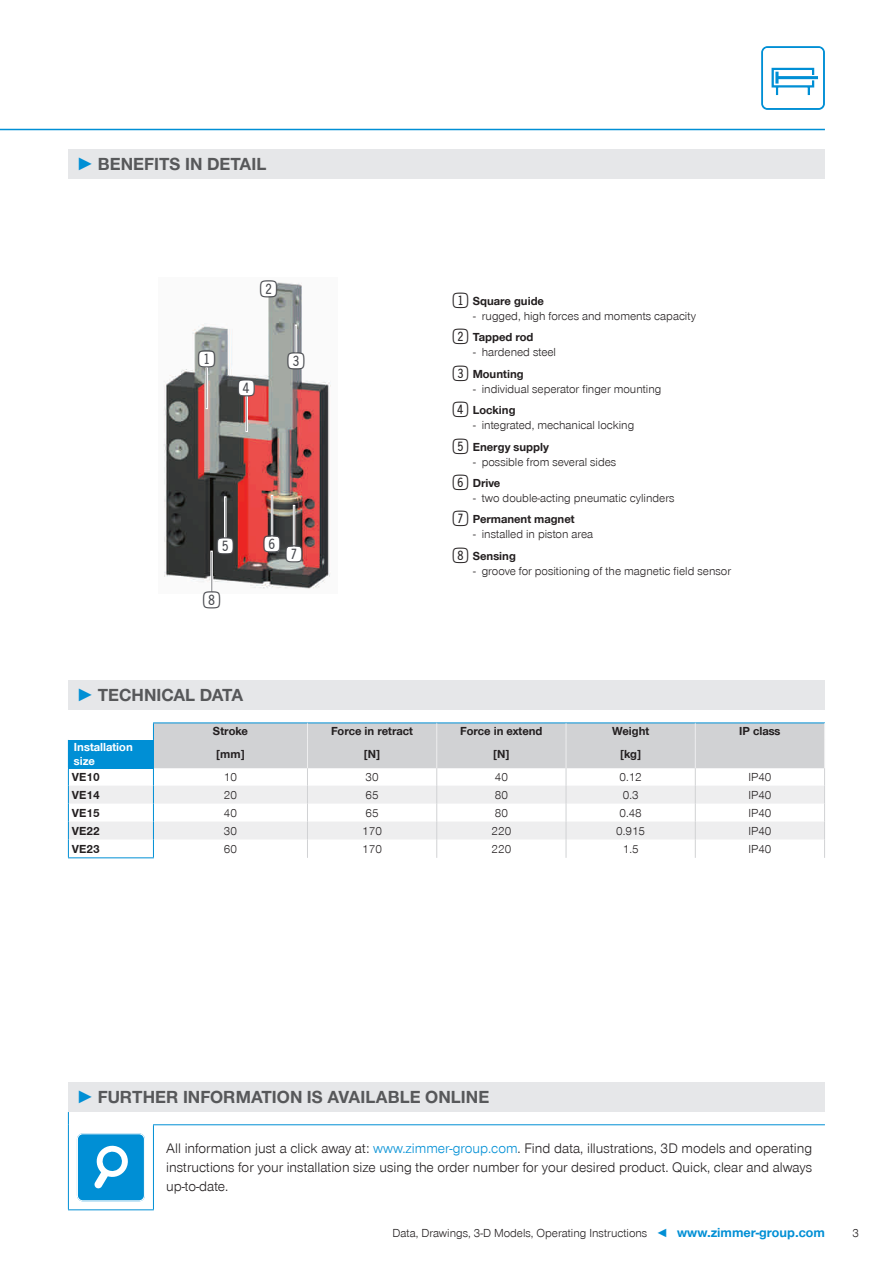
<style>
.page{position:relative;width:893px;height:1263px;background:#fff}
.page>*{position:absolute;margin:0;border:0;box-sizing:border-box;transform-origin:0 0}
.t1{font:28.2px "Double Digits Super Square";color:#47494e}
.t2{font:700 18px "Zimmer Group Sans Global";color:#57585a}
.CB_AF_Fließtext_9_5{font:300 14.25px/19.2px "Zimmer Group Sans Global";color:#231f20;text-align:justify}
.CB_AF_Seitenzahl_rec{font:300 12px "Zimmer Group Sans Global";color:#231f20}
.CB_AF_Fußnote_zentri{font:700 12px "Zimmer Group Sans Global";color:#231f20}
.CB_AF_Fußnote_zentri-2{font:300 12px "Zimmer Group Sans Global";color:#231f20}
.CB_AF_Seitenzahl_lin{font:700 12px "Zimmer Group Sans Global";color:#231f20}
.CB_AF_Tabellentext_B{font:700 12px/13.5px "Zimmer Group Sans Global";color:#fff}
.s1{font-family:"Zimmer Group Sans";color:#008fd5}
.s2{font-family:"Double Digits Super Square";font-weight:400;font-size:25.5px}
.s3{color:#008fd5}
.s4{font-weight:700;font-size:13.5px;color:#008fd5}
</style>
<div class="page">
<svg style="left:761px;top:46px;width:64px;height:64px"></svg>
<img style="left:163px;top:282px;width:168px;height:310px">
<div style="left:206px;top:367px;width:2px;height:42px;border:1px solid #fff"></div>
<div style="left:199px;top:351px;width:15px;height:16px;background:#fff;border-radius:50%"></div>
<div style="left:224px;top:497px;width:2px;height:41px;border:1px solid #fff"></div>
<div style="left:217px;top:538px;width:16px;height:16px;background:#fff;border-radius:50%"></div>
<div style="left:293px;top:505px;width:2px;height:42px;border:1px solid #fff"></div>
<div style="left:286px;top:546px;width:16px;height:16px;background:#fff;border-radius:50%"></div>
<div style="left:246px;top:396px;width:2px;height:36px;border:1px solid #fff"></div>
<div style="left:239px;top:380px;width:15px;height:16px;background:#fff;border-radius:50%"></div>
<div style="left:261px;top:281px;width:15px;height:15px;background:#fff;border-radius:50%"></div>
<div style="left:271px;top:495px;width:2px;height:42px;border:1px solid #fff"></div>
<div style="left:264px;top:536px;width:16px;height:16px;background:#fff;border-radius:50%"></div>
<div style="left:295px;top:325px;width:2px;height:28px;border:1px solid #fff"></div>
<div style="left:288px;top:353px;width:16px;height:16px;background:#fff;border-radius:50%"></div>
<hr style="left:0;top:129px;width:825px;height:1px;background:#008fd5">
<div style="left:68px;top:149px;width:757px;height:30px;background:#e6e7e9"></div>
<div style="left:68px;top:680px;width:757px;height:30px;background:#e6e7e9"></div>
<hr style="left:153px;top:722px;width:154px;height:1px;background:#008fd5">
<hr style="left:307px;top:722px;width:130px;height:1px;background:#008fd5">
<hr style="left:437px;top:722px;width:129px;height:1px;background:#008fd5">
<hr style="left:566px;top:722px;width:129px;height:1px;background:#008fd5">
<hr style="left:695px;top:722px;width:130px;height:1px;background:#008fd5">
<svg style="left:68px;top:723px;width:757px;height:135px"></svg>
<hr style="left:68px;top:768px;width:86px;height:1px;background:#008fd5">
<div style="left:68px;top:1082px;width:757px;height:30px;background:#e6e7e9"></div>
<hr style="left:153px;top:1124px;width:672px;height:1px;background:#008fd5">
<svg style="left:68px;top:1112px;width:1px;height:13px"></svg>
<hr style="left:68px;top:1125px;width:1px;height:84px;background:#008fd5">
<hr style="left:153px;top:1125px;width:1px;height:84px;background:#008fd5">
<hr style="left:68px;top:1209px;width:86px;height:1px;background:#008fd5">
<div style="left:77px;top:1133px;width:68px;height:68px;background:#008fd5;border-radius:6px"></div>
<svg style="left:94px;top:1145px;width:34px;height:44px"></svg>
<div style="left:77px;top:1133px;width:68px;height:68px;border:1px solid #fff;border-radius:5px"></div>
<p class="t2" style="left:77px;top:153px;width:191px"><span class="s1">►</span> BENEFITS IN DETAIL</p>
<p class="t1" style="left:198px;top:347px;width:23px">1</p>
<p class="t1" style="left:260px;top:276px;width:23px">2</p>
<p class="t1" style="left:238px;top:376px;width:23px">4</p>
<p class="t1" style="left:287px;top:349px;width:23px">3</p>
<p class="t1" style="left:264px;top:532px;width:23px">6</p>
<p class="t1" style="left:217px;top:534px;width:23px">5</p>
<p class="t1" style="left:285px;top:542px;width:23px">7</p>
<p class="t1" style="left:203px;top:588px;width:23px">8</p>
<p class="CB_AF_Fußnote_zentri" style="left:453px;top:294px;width:93px"><span class="s2">1</span>Square guide</p>
<p class="CB_AF_Seitenzahl_rec" style="left:473px;top:309px;width:224px">- rugged, high forces and moments capacity</p>
<p class="CB_AF_Fußnote_zentri" style="left:453px;top:330px;width:82px"><span class="s2">2</span>Tapped rod</p>
<p class="CB_AF_Seitenzahl_rec" style="left:473px;top:345px;width:84px">- hardened steel</p>
<p class="CB_AF_Fußnote_zentri" style="left:453px;top:367px;width:72px"><span class="s2">3</span>Mounting</p>
<p class="CB_AF_Seitenzahl_rec" style="left:473px;top:382px;width:190px">- individual seperator finger mounting</p>
<p class="CB_AF_Fußnote_zentri" style="left:453px;top:403px;width:64px"><span class="s2">4</span>Locking</p>
<p class="CB_AF_Seitenzahl_rec" style="left:473px;top:418px;width:162px">- integrated, mechanical locking</p>
<p class="CB_AF_Fußnote_zentri" style="left:453px;top:439px;width:98px"><span class="s2">5</span>Energy supply</p>
<p class="CB_AF_Seitenzahl_rec" style="left:473px;top:454px;width:145px">- possible from several sides</p>
<p class="CB_AF_Fußnote_zentri" style="left:453px;top:476px;width:49px"><span class="s2">6</span>Drive</p>
<p class="CB_AF_Seitenzahl_rec" style="left:473px;top:491px;width:203px">- two double-acting pneumatic cylinders</p>
<p class="CB_AF_Fußnote_zentri" style="left:453px;top:512px;width:123px"><span class="s2">7</span>Permanent magnet</p>
<p class="CB_AF_Seitenzahl_rec" style="left:473px;top:527px;width:121px">- installed in piston area</p>
<p class="CB_AF_Fußnote_zentri" style="left:453px;top:548px;width:65px"><span class="s2">8</span>Sensing</p>
<p class="CB_AF_Seitenzahl_rec" style="left:473px;top:563px;width:259px">- groove for positioning of the magnetic field sensor</p>
<p class="t2" style="left:77px;top:684px;width:168px"><span class="s1">►</span> TECHNICAL DATA</p>
<p class="CB_AF_Fußnote_zentri" style="left:213px;top:724px;width:37px">Stroke</p>
<p class="CB_AF_Fußnote_zentri" style="left:331px;top:724px;width:83px">Force in retract</p>
<p class="CB_AF_Fußnote_zentri" style="left:460px;top:724px;width:84px">Force in extend</p>
<p class="CB_AF_Fußnote_zentri" style="left:612px;top:724px;width:39px">Weight</p>
<p class="CB_AF_Fußnote_zentri" style="left:739px;top:724px;width:43px">IP class</p>
<p class="CB_AF_Tabellentext_B" style="left:74px;top:740px;width:60px">Installation size</p>
<p class="CB_AF_Fußnote_zentri" style="left:217px;top:747px;width:29px">[mm]</p>
<p class="CB_AF_Fußnote_zentri" style="left:364px;top:747px;width:17px">[N]</p>
<p class="CB_AF_Fußnote_zentri" style="left:493px;top:747px;width:17px">[N]</p>
<p class="CB_AF_Fußnote_zentri" style="left:620px;top:747px;width:22px">[kg]</p>
<p class="CB_AF_Seitenzahl_lin" style="left:72px;top:770px;width:30px">VE10</p>
<p class="CB_AF_Fußnote_zentri-2" style="left:224px;top:770px;width:15px">10</p>
<p class="CB_AF_Fußnote_zentri-2" style="left:366px;top:770px;width:15px">30</p>
<p class="CB_AF_Fußnote_zentri-2" style="left:495px;top:770px;width:15px">40</p>
<p class="CB_AF_Fußnote_zentri-2" style="left:619px;top:770px;width:24px">0.12</p>
<p class="CB_AF_Fußnote_zentri-2" style="left:748px;top:770px;width:25px">IP40</p>
<p class="CB_AF_Seitenzahl_lin" style="left:72px;top:787px;width:30px">VE14</p>
<p class="CB_AF_Fußnote_zentri-2" style="left:224px;top:787px;width:15px">20</p>
<p class="CB_AF_Fußnote_zentri-2" style="left:366px;top:787px;width:15px">65</p>
<p class="CB_AF_Fußnote_zentri-2" style="left:495px;top:787px;width:15px">80</p>
<p class="CB_AF_Fußnote_zentri-2" style="left:623px;top:787px;width:17px">0.3</p>
<p class="CB_AF_Fußnote_zentri-2" style="left:748px;top:787px;width:25px">IP40</p>
<p class="CB_AF_Seitenzahl_lin" style="left:72px;top:805px;width:30px">VE15</p>
<p class="CB_AF_Fußnote_zentri-2" style="left:224px;top:805px;width:15px">40</p>
<p class="CB_AF_Fußnote_zentri-2" style="left:366px;top:805px;width:15px">65</p>
<p class="CB_AF_Fußnote_zentri-2" style="left:495px;top:805px;width:15px">80</p>
<p class="CB_AF_Fußnote_zentri-2" style="left:619px;top:805px;width:24px">0.48</p>
<p class="CB_AF_Fußnote_zentri-2" style="left:748px;top:805px;width:25px">IP40</p>
<p class="CB_AF_Seitenzahl_lin" style="left:72px;top:823px;width:30px">VE22</p>
<p class="CB_AF_Fußnote_zentri-2" style="left:224px;top:823px;width:15px">30</p>
<p class="CB_AF_Fußnote_zentri-2" style="left:362px;top:823px;width:21px">170</p>
<p class="CB_AF_Fußnote_zentri-2" style="left:492px;top:823px;width:21px">220</p>
<p class="CB_AF_Fußnote_zentri-2" style="left:616px;top:823px;width:30px">0.915</p>
<p class="CB_AF_Fußnote_zentri-2" style="left:748px;top:823px;width:25px">IP40</p>
<p class="CB_AF_Seitenzahl_lin" style="left:72px;top:841px;width:30px">VE23</p>
<p class="CB_AF_Fußnote_zentri-2" style="left:224px;top:841px;width:15px">60</p>
<p class="CB_AF_Fußnote_zentri-2" style="left:362px;top:841px;width:21px">170</p>
<p class="CB_AF_Fußnote_zentri-2" style="left:492px;top:841px;width:21px">220</p>
<p class="CB_AF_Fußnote_zentri-2" style="left:623px;top:841px;width:17px">1.5</p>
<p class="CB_AF_Fußnote_zentri-2" style="left:748px;top:841px;width:25px">IP40</p>
<p class="t2" style="left:77px;top:1086px;width:414px"><span class="s1">►</span> FURTHER INFORMATION IS AVAILABLE ONLINE</p>
<p class="CB_AF_Fließtext_9_5" style="left:166px;top:1138px;width:647px">All information just a click away at: <span class="s3">www.zimmer-group.com</span>. Find data, illustrations, 3D models and operating instructions for your installation size using the order number for your desired product. Quick, clear and always up-to-date.</p>
<p class="CB_AF_Seitenzahl_rec" style="left:392px;top:1226px;width:434px">Data, Drawings, 3-D Models, Operating Instructions <span class="s3">◄</span> <span class="s4">www.zimmer-group.com</span></p>
<p class="CB_AF_Seitenzahl_rec" style="left:852px;top:1226px;width:8px">3</p>
</div>
